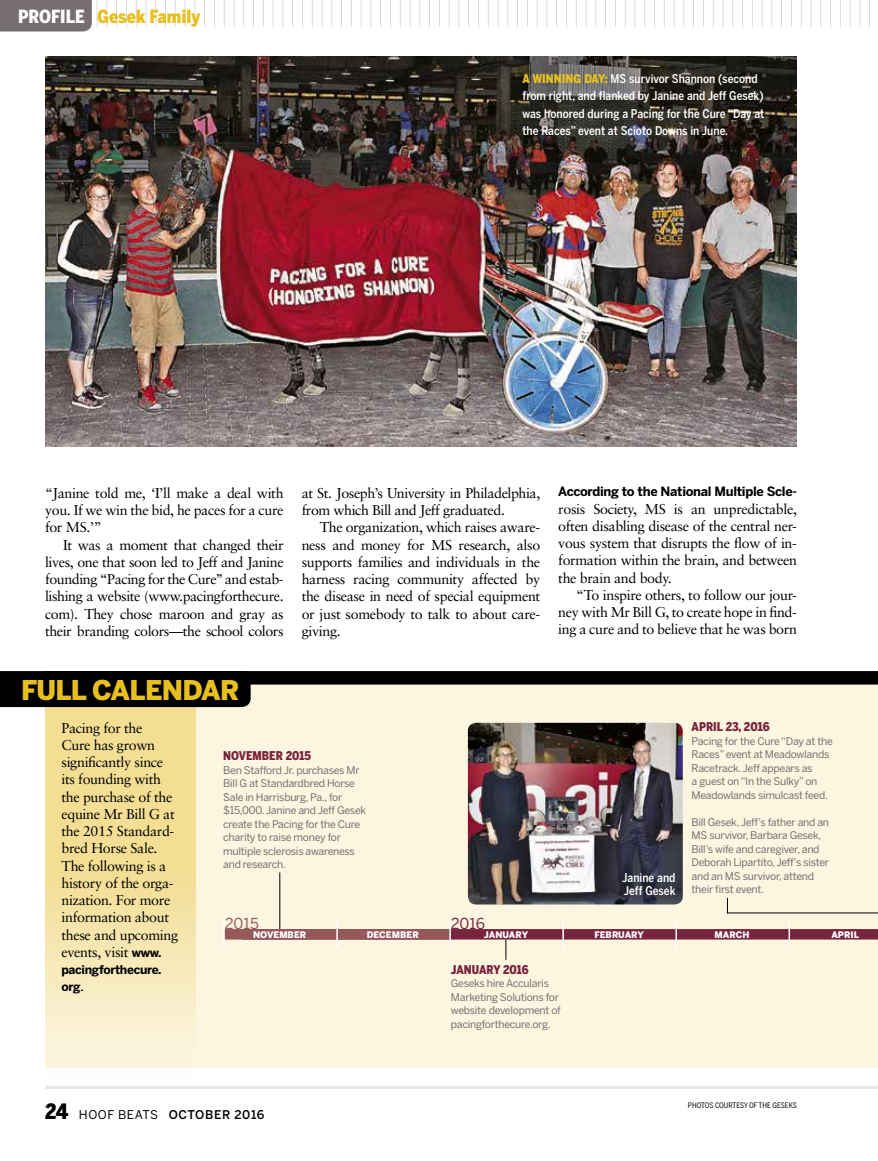
<style>
.page{position:relative;width:878px;height:1161px;background:#fff}
.page>*{position:absolute;margin:0;border:0;box-sizing:border-box;transform-origin:0 0}
.t1{font:900 27px "Benton Sans";letter-spacing:-.025em;color:#e7c01f}
.t2{font:900 18px "Benton Sans Cond";color:#e7c01f}
.t3{font:15px "Benton Sans";color:#95595b}
.t4{font:15px "Benton Sans";color:#78243e}
.t5{font:14.25px/17.2px "Sabon";letter-spacing:-.025em;color:#000;text-align:justify}
.t6{font:700 12.75px "Benton Sans";letter-spacing:-.025em;color:#000}
.t7{font:500 12px/17.2px "Benton Sans Cond";color:#fff}
.t8{font:900 12px "Benton Sans Cond";color:#78243e}
.t9{font:500 12px "Benton Sans";letter-spacing:.05em;color:#000}
.t10{font:700 12px/17.2px "Benton Sans";letter-spacing:-.025em;color:#000}
.t11{font:10.5px/13.5px "Benton Sans";letter-spacing:-.025em;color:#776e72}
.t12{font:900 9px "Benton Sans";color:#fff}
.t13{font:7.5px "Benton Sans Cond";letter-spacing:-.005em;color:#000}
.s1{color:#fff}
.s2{font-weight:900;color:#e7c01f}
.s3{font-family:"Benton Sans";font-weight:700;font-size:12px}
.s4{font-family:"Sabon";font-weight:400;font-size:14.25px}
.s5{font-family:"Benton Sans Cond";font-weight:900;font-size:21px}
.s6{font-weight:400}
</style>
<div class="page">
<div style="left:45px;top:679px;width:833px;height:389px;background:#fcf5df"></div>
<svg style="left:45px;top:707px;width:150px;height:321px;background:#f4e2a3"></svg>
<div style="left:0;top:671px;width:250px;height:36px;background:#000"></div>
<hr style="left:45px;top:1086px;width:833px;height:3px;background:#e9e7e8">
<img style="left:45px;top:56px;width:751px;height:391px">
<svg style="left:0;top:0;width:870px;height:32px"></svg>
<img style="left:468px;top:723px;width:214px;height:181px">
<div style="left:242px;top:929px;width:636px;height:11px;background:#78243e"></div>
<div style="left:224px;top:929px;width:226px;height:11px;background:#95595b"></div>
<hr style="left:223px;top:921px;width:2px;height:27px;background:#fff">
<hr style="left:336px;top:921px;width:2px;height:27px;background:#fff">
<hr style="left:449px;top:921px;width:2px;height:27px;background:#fff">
<hr style="left:562px;top:921px;width:2px;height:27px;background:#fff">
<hr style="left:675px;top:921px;width:2px;height:27px;background:#fff">
<hr style="left:788px;top:921px;width:2px;height:27px;background:#fff">
<div style="left:45px;top:671px;width:833px;height:14px;background:#000"></div>
<hr style="left:279px;top:872px;width:1px;height:57px;background:#000">
<svg style="left:505px;top:940px;width:1px;height:20px"></svg>
<hr style="left:727px;top:913px;width:151px;height:1px;background:#000">
<svg style="left:727px;top:898px;width:1px;height:15px"></svg>
<p class="t2" style="left:18px;top:6px;width:184px"><span class="s1">PROFILE</span> Gesek Family</p>
<p class="t7" style="left:522px;top:70px;width:243px"><span class="s2">A WINNING DAY:</span> MS survivor Shannon (second from right, and flanked by Janine and Jeff Gesek) was honored during a Pacing for the Cure “Day at the Races” event at Scioto Downs in June.</p>
<p class="t5" style="left:45px;top:484px;width:240px">“Janine told me, ‘I’ll make a deal with you. If we win the bid, he paces for a cure for MS.’”</p>
<p class="t5" style="left:45px;top:536px;width:240px;text-indent:18px">It was a moment that changed their lives, one that soon led to Jeff and Janine founding “Pacing for the Cure’’ and estab&shy;lishing a website (www.pacingforthecure. com). They chose maroon and gray as their branding colors—the school colors</p>
<h1 class="t1" style="left:21px;top:674px;width:220px">FULL CALENDAR</h1>
<p class="t5" style="left:302px;top:484px;width:240px">at St. Joseph’s University in Philadelphia, from which Bill and Jeff graduated.</p>
<p class="t5" style="left:302px;top:519px;width:240px;text-indent:18px">The organization, which raises aware&shy;ness and money for MS research, also supports families and individuals in the harness racing community affected by the disease in need of special equipment or just somebody to talk to about care&shy;giving.</p>
<p class="t6" style="left:558px;top:484px;width:240px">According to the National Multiple Scle-</p>
<p class="t5" style="left:558px;top:500px;width:240px">rosis Society, MS is an unpredictable, often disabling disease of the central ner&shy;vous system that disrupts the flow of in&shy;formation within the brain, and between the brain and body.</p>
<p class="t5" style="left:558px;top:586px;width:240px;text-indent:18px">“To inspire others, to follow our jour&shy;ney with Mr Bill G, to create hope in find&shy;ing a cure and to believe that he was born</p>
<p class="t5" style="left:62px;top:719px;width:118px;text-align:left">Pacing for the<br>Cure has grown significantly since its founding with the purchase of the equine Mr Bill G at the 2015 Standard&shy;bred Horse Sale.<br>The following is a history of the orga&shy;nization. For more information about these and upcoming events, visit <span class="s3">www.</span></p>
<p class="t10" style="left:61px;top:961px;width:101px">pacingforthecure. org<span class="s4">.</span></p>
<p class="t8" style="left:223px;top:749px;width:89px">NOVEMBER 2015</p>
<p class="t11" style="left:223px;top:763px;width:144px">Ben Stafford Jr. purchases Mr<br>Bill G at Standardbred Horse<br>Sale in Harrisburg, Pa., for $15,000. Janine and Jeff Gesek create the Pacing for the Cure charity to raise money for multiple sclerosis awareness and research.</p>
<p class="t7" style="left:622px;top:871px;width:55px;line-height:13.5px">Janine and<br>Jeff Gesek</p>
<p class="t8" style="left:691px;top:720px;width:79px">APRIL 23, 2016</p>
<p class="t11" style="left:691px;top:734px;width:143px">Pacing for the Cure “Day at the<br>Races” event at Meadowlands<br>Racetrack. Jeff appears as<br>a guest on “In the Sulky” on<br>Meadowlands simulcast feed.</p>
<p class="t11" style="left:691px;top:815px;width:139px">Bill Gesek, Jeff’s father and an<br>MS survivor, Barbara Gesek,<br>Bill’s wife and caregiver, and<br>Deborah Lipartito, Jeff’s sister and an MS survivor, attend their first event.</p>
<p class="t3" style="left:225px;top:915px;width:36px">2015</p>
<p class="t4" style="left:451px;top:915px;width:36px">2016</p>
<p class="t12" style="left:253px;top:929px;width:55px">NOVEMBER</p>
<p class="t12" style="left:367px;top:929px;width:53px">DECEMBER</p>
<p class="t12" style="left:484px;top:929px;width:46px">JANUARY</p>
<p class="t12" style="left:594px;top:929px;width:51px">FEBRUARY</p>
<p class="t12" style="left:714px;top:929px;width:36px">MARCH</p>
<p class="t12" style="left:831px;top:929px;width:29px">APRIL</p>
<p class="t8" style="left:451px;top:962px;width:79px">JANUARY 2016</p>
<p class="t11" style="left:451px;top:977px;width:111px">Geseks hire Accularis<br>Marketing Solutions for website development of pacingforthecure.org.</p>
<p class="t9" style="left:45px;top:1107px;width:221px"><span class="s5">24</span> <span class="s6">HOOF BEATS</span> OCTOBER 2016</p>
<p class="t13" style="left:688px;top:1101px;width:110px">PHOTOS COURTESY OF THE GESEKS</p>
</div>
